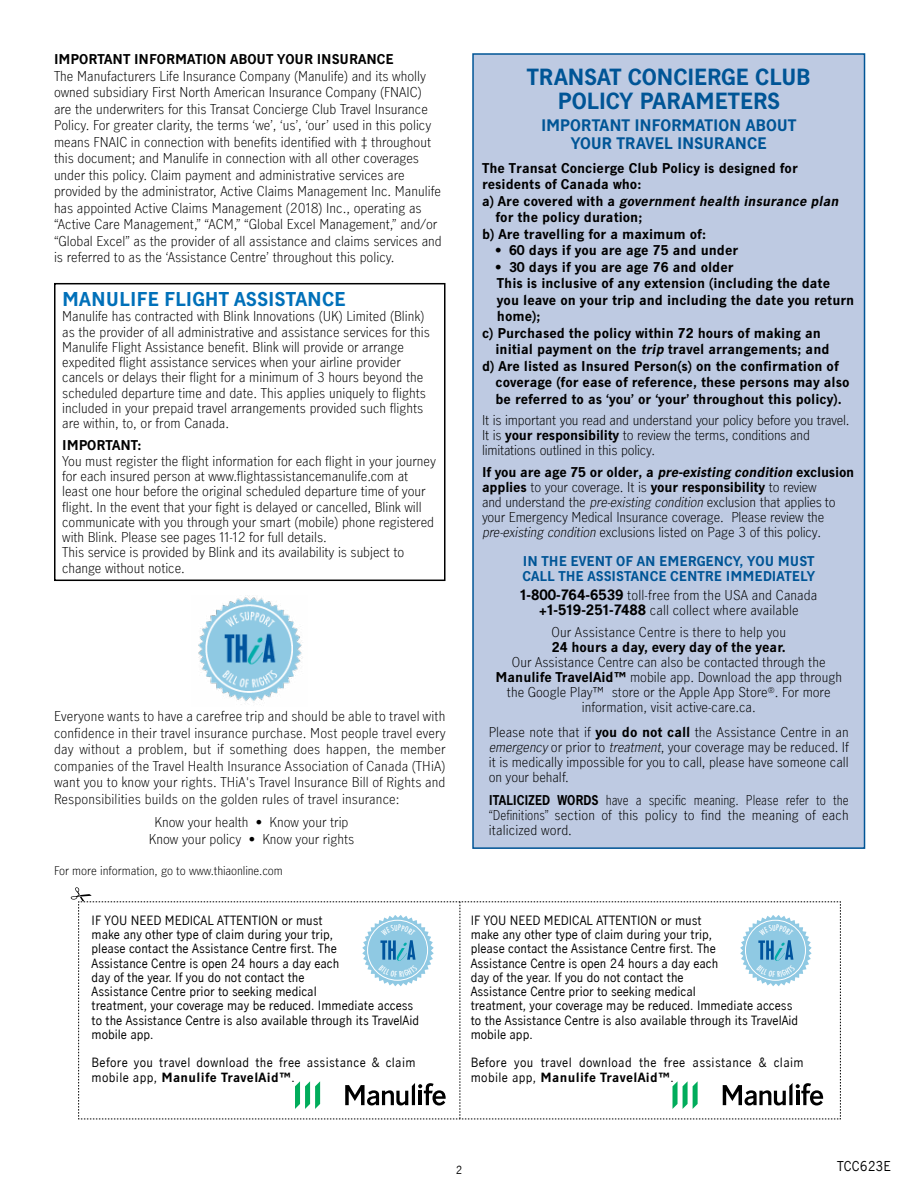
<style>
.page{position:relative;width:918px;height:1188px;background:#fff}
.page>*{position:absolute;margin:0;border:0;box-sizing:border-box;transform-origin:0 0}
.t1{font:700 21px/24px "Manulife JH Sans";letter-spacing:-.015em;color:#005596;text-align:center}
.t2{font:700 18px "Manulife JH Sans";color:#0070b9}
.t3{font:700 15px/18px "Manulife JH Sans";letter-spacing:-.01em;color:#005596;text-align:center}
.t4{font:300 12.75px/16.5px "Manulife JH Sans";color:#000}
.t5{font:700 12.75px/16.5px "Manulife JH Sans";color:#000}
.t6{font:300 12.75px/15px "Manulife JH Sans";color:#000;text-align:justify;scale:.9 1}
.t7{font:700 12.75px/14.2px "Manulife JH Sans";color:#005596}
.t8{font:12.75px "Manulife JH Sans";color:#000}
.t9{font:12px/14.2px "Manulife JH Sans";color:#000}
.t10{font:12px/14.2px "Manulife JH Sans";letter-spacing:.03em;color:#000}
.t11{font:300 11.25px "Manulife JH Sans";letter-spacing:-.005em;color:#000}
.t12{font:10.5px "Manulife JH Sans";color:#000}
.s1{font-weight:700}
.s2{font-style:italic}
.s3{font-weight:700;font-style:italic}
.s4{font-weight:700;font-size:13.5px}
</style>
<div class="page">
<div style="left:473px;top:54px;width:392px;height:794px;background:#becae2"></div>
<div style="left:54px;top:283px;width:392px;height:298px;border:2px solid #000"></div>
<div style="left:472px;top:53px;width:393px;height:796px;border:2px solid #005596"></div>
<img style="left:198px;top:596px;width:104px;height:109px">
<svg style="left:71px;top:887px;width:770px;height:233px"></svg>
<h2 class="t5" style="left:54px;top:51px;width:341px">IMPORTANT INFORMATION ABOUT YOUR INSURANCE</h2>
<p class="t4" style="left:54px;top:67px;width:389px">The Manufacturers Life Insurance Company (Manulife) and its wholly owned subsidiary First North American Insurance Company (FNAIC) are the underwriters for this Transat Concierge Club Travel Insurance Policy. For greater clarity, the terms ‘we’, ‘us’, ‘our’ used in this policy means FNAIC in connection with benefits identified with ‡ throughout this document; and Manulife in connection with all other coverages under this policy. Claim payment and administrative services are provided by the administrator, Active Claims Management Inc. Manulife has appointed Active Claims Management (2018) Inc., operating as “Active Care Management,” “ACM,” “Global Excel Management,” and/or “Global Excel” as the provider of all assistance and claims services and is referred to as the ‘Assistance Centre’ throughout this policy.</p>
<h2 class="t2" style="left:62px;top:286px;width:285px">MANULIFE FLIGHT ASSISTANCE</h2>
<p class="t4" style="left:62px;top:308px;width:369px;line-height:15.3px">Manulife has contracted with Blink Innovations (UK) Limited (Blink) as the provider of all administrative and assistance services for this Manulife Flight Assistance benefit. Blink will provide or arrange expedited flight assistance services when your airline provider cancels or delays their flight for a minimum of 3 hours beyond the scheduled departure time and date. This applies uniquely to flights included in your prepaid travel arrangements provided such flights are within, to, or from Canada.</p>
<p class="t5" style="left:62px;top:437px;width:81px">IMPORTANT:</p>
<p class="t4" style="left:62px;top:453px;width:375px;line-height:15.3px">You must register the flight information for each flight in your journey for each insured person at www.flightassistancemanulife.com at least one hour before the original scheduled departure time of your flight. In the event that your fight is delayed or cancelled, Blink will communicate with you through your smart (mobile) phone registered with Blink. Please see pages 11-12 for full details.<br>This service is provided by Blink and its availability is subject to change without notice.</p>
<p class="t4" style="left:54px;top:708px;width:393px;text-align:justify">Everyone wants to have a carefree trip and should be able to travel with confidence in their travel insurance purchase. Most people travel every day without a problem, but if something does happen, the member companies of the Travel Health Insurance Association of Canada (THiA) want you to know your rights. THiA's Travel Insurance Bill of Rights and Responsibilities builds on the golden rules of travel insurance:</p>
<p class="t4" style="left:149px;top:813px;width:207px;text-align:center">Know your health • Know your trip<br>Know your policy • Know your rights</p>
<p class="t11" style="left:54px;top:862px;width:230px">For more information, go to www.thiaonline.com</p>
<p class="t9" style="left:92px;top:913px;width:329px">IF YOU NEED MEDICAL ATTENTION or must<br>make any other type of claim during your trip,<br>please contact the Assistance Centre first. The<br>Assistance Centre is open 24 hours a day each<br>day of the year. If you do not contact the<br>Assistance Centre prior to seeking medical<br>treatment, your coverage may be reduced. Immediate access to the Assistance Centre is also available through its TravelAid mobile app.</p>
<p class="t10" style="left:92px;top:1055px;width:326px">Before you travel download the free assistance &amp; claim mobile app, <span class="s1">Manulife TravelAid™</span>.</p>
<h2 class="t1" style="left:527px;top:64px;width:285px">TRANSAT CONCIERGE CLUB<br>POLICY PARAMETERS</h2>
<h3 class="t3" style="left:541px;top:116px;width:257px">IMPORTANT INFORMATION ABOUT<br>YOUR TRAVEL INSURANCE</h3>
<p class="t5" style="left:482px;top:159px;width:317px">The Transat Concierge Club Policy is designed for residents of Canada who:</p>
<p class="t5" style="left:496px;top:192px;width:348px;text-indent:-14px">a ) A r e c ove r e d w i t h a <span class="s2">government health insurance plan </span>for the policy duration;</p>
<p class="t5" style="left:482px;top:225px;width:225px">b) Are travelling for a maximum of:</p>
<p class="t5" style="left:496px;top:242px;width:244px">• 60 days if you are age 75 and under</p>
<p class="t5" style="left:496px;top:258px;width:360px">• 30 days if you are age 76 and older<br>This is inclusive of any extension (including the date<br>you leave on your trip and including the date you return home);</p>
<p class="t5" style="left:496px;top:324px;width:336px;text-indent:-14px">c) Purchased the policy within 72 hours of making an initial payment on the <span class="s2">trip</span> travel arrangements; and</p>
<p class="t5" style="left:496px;top:357px;width:356px;text-indent:-14px">d) Are listed as Insured Person(s) on the confirmation of coverage (for ease of reference, these persons may also be referred to as ‘you’ or ‘your’ throughout this policy).</p>
<p class="t4" style="left:482px;top:413px;width:369px;line-height:15px">It is important you read and understand your policy before you travel.<br>It is <span class="s1">your responsibility</span> to review the terms, conditions and limitations outlined in this policy.</p>
<p class="t4" style="left:482px;top:464px;width:374px;line-height:15px"><span class="s1">If you are age 75 or older, a</span> <span class="s3">pre-existing condition</span> <span class="s1">exclusion applies</span> to your coverage. It is <span class="s1">your responsibility</span> to review<br>and understand the <span class="s2">pre-existing condition</span> exclusion that applies to your Emergency Medical Insurance coverage. Please review the <span class="s2">pre-existing condition</span> exclusions listed on Page 3 of this policy.</p>
<p class="t7" style="left:522px;top:554px;width:294px">IN THE EVENT OF AN EMERGENCY, YOU MUST<br>CALL THE ASSISTANCE CENTRE IMMEDIATELY</p>
<p class="t4" style="left:520px;top:587px;width:299px;line-height:15px;text-align:center"><span class="s4">1-800-764-6539</span> toll-free from the USA and Canada <span class="s4">+1-519-251-7488</span> call collect where available</p>
<p class="t4" style="left:552px;top:624px;width:236px;line-height:15px">Our Assistance Centre is there to help you<br><span class="s1">24 hours a day, every day of the year.</span></p>
<p class="t4" style="left:495px;top:654px;width:348px;line-height:15px;text-align:center">Our Assistance Centre can also be contacted through the <span class="s1">Manulife TravelAid™</span> mobile app. Download the app through the Google Play™ store or the Apple App Store<sup>®</sup>. For more information, visit active-care.ca.</p>
<p class="t4" style="left:489px;top:724px;width:362px;line-height:15px;text-align:justify">Please note that if <span class="s1">you do not call</span> the Assistance Centre in an <span class="s2">emergency</span>or prior to <span class="s2">treatment</span>, your coverage may be reduced. If it is medically impossible for you to call, please have someone call on your behalf.</p>
<p class="t6" style="left:489px;top:792px;width:402px"><span class="s1">ITALICIZED WORDS</span> have a specific meaning. Please refer to the “Definitions” section of this policy to find the meaning of each italicized word.</p>
<p class="t9" style="left:471px;top:913px;width:329px">IF YOU NEED MEDICAL ATTENTION or must<br>make any other type of claim during your trip,<br>please contact the Assistance Centre first. The<br>Assistance Centre is open 24 hours a day each<br>day of the year. If you do not contact the<br>Assistance Centre prior to seeking medical<br>treatment, your coverage may be reduced. Immediate access to the Assistance Centre is also available through its TravelAid mobile app.</p>
<p class="t10" style="left:471px;top:1055px;width:335px">Before you travel download the free assistance &amp; claim mobile app, <span class="s1">Manulife TravelAid™</span>.</p>
<p class="t12" style="left:456px;top:1163px;width:8px">2</p>
<p class="t8" style="left:837px;top:1157px;width:55px">TCC623E</p>
</div>
